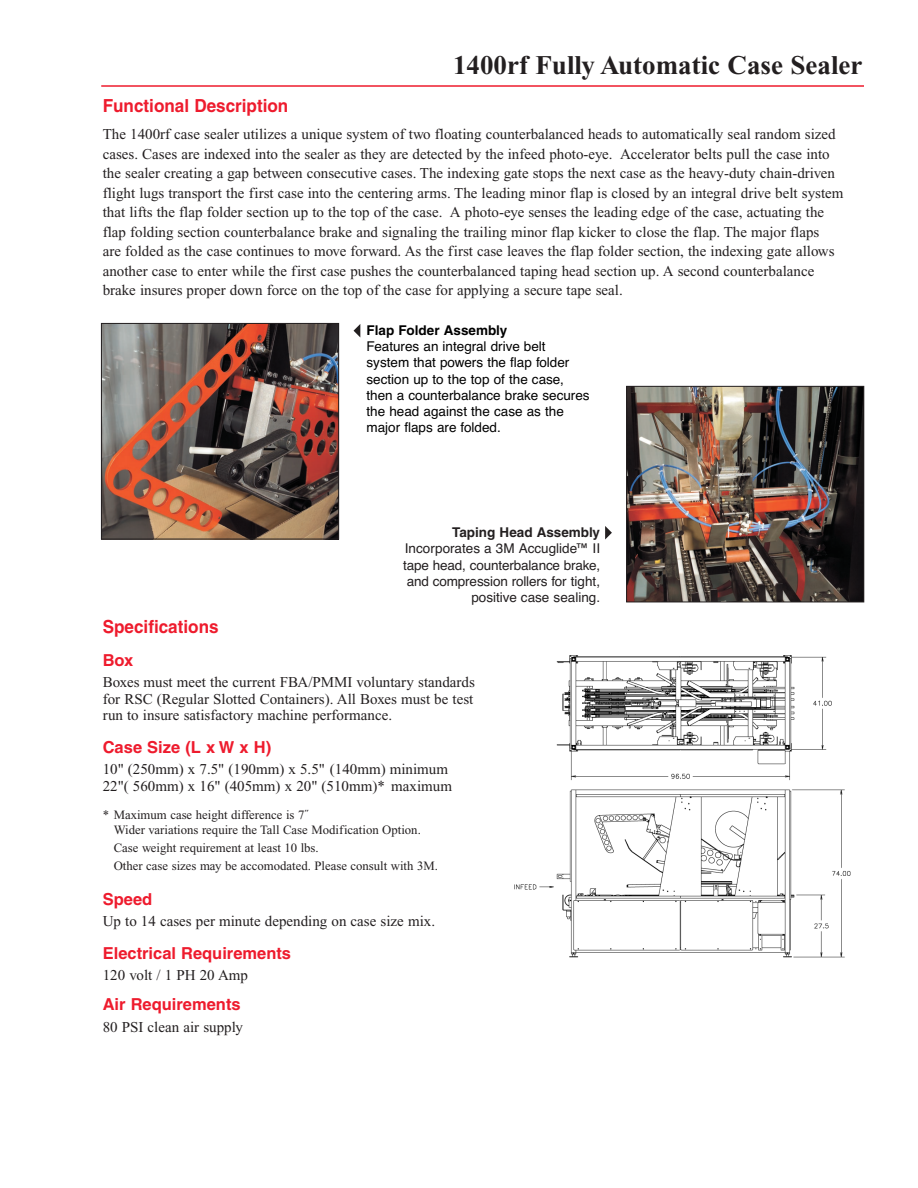
<style>
.page{position:relative;width:918px;height:1188px;background:#fff}
.page>*{position:absolute;margin:0;border:0;box-sizing:border-box;transform-origin:0 0}
.t1{font:700 27px "Times New Roman";color:#231f20}
.t2{font:700 18px "Helvetica";color:#ee1b2d;scale:.95 1}
.t3{font:700 16.5px "Helvetica";color:#ee1b2d}
.t4{font:15px/19.5px "Times New Roman";color:#231f20}
.t5{font:13.5px/16.2px "Helvetica";color:#000}
.t6{font:13.5px/16.2px "Helvetica";letter-spacing:-.01em;color:#231f20;text-align:right}
.t7{font:700 13.5px "Helvetica";color:#000}
.t8{font:700 13.5px "Helvetica";color:#231f20}
.t9{font:12.75px/15px "Times New Roman";color:#231f20}
</style>
<div class="page">
<img style="left:514px;top:655px;width:337px;height:303px">
<img style="left:628px;top:388px;width:234px;height:212px">
<div style="left:626px;top:386px;width:238px;height:216px;border:1px solid #231f20"></div>
<img style="left:103px;top:325px;width:234px;height:212px">
<div style="left:101px;top:323px;width:238px;height:216px;border:1px solid #231f20"></div>
<hr style="left:101px;top:85px;width:763px;height:2px;background:#ee1b2d">
<svg style="left:354px;top:324px;width:6px;height:13px"></svg>
<svg style="left:605px;top:526px;width:7px;height:14px"></svg>
<h1 class="t1" style="left:453px;top:55px;width:411px">1400rf Fully Automatic Case Sealer</h1>
<p class="t2" style="left:103px;top:99px;width:197px">Functional Description</p>
<p class="t4" style="left:103px;top:126px;width:742px">The 1400rf case sealer utilizes a unique system of two floating counterbalanced heads to automatically seal random sized cases. Cases are indexed into the sealer as they are detected by the infeed photo-eye. Accelerator belts pull the case into the sealer creating a gap between consecutive cases. The indexing gate stops the next case as the heavy-duty chain-driven flight lugs transport the first case into the centering arms. The leading minor flap is closed by an integral drive belt system that lifts the flap folder section up to the top of the case. A photo-eye senses the leading edge of the case, actuating the flap folding section counterbalance brake and signaling the trailing minor flap kicker to close the flap. The major flaps<br>are folded as the case continues to move forward. As the first case leaves the flap folder section, the indexing gate allows another case to enter while the first case pushes the counterbalanced taping head section up. A second counterbalance brake insures proper down force on the top of the case for applying a secure tape seal.</p>
<p class="t7" style="left:367px;top:325px;width:142px">Flap Folder Assembly</p>
<p class="t5" style="left:367px;top:340px;width:225px">Features an integral drive belt system that powers the flap folder section up to the top of the case, then a counterbalance brake secures the head against the case as the major flaps are folded.</p>
<p class="t8" style="left:452px;top:527px;width:149px">Taping Head Assembly</p>
<p class="t6" style="left:403px;top:542px;width:198px">Incorporates a 3M Accuglide™ II tape head, counterbalance brake, and compression rollers for tight, positive case sealing.</p>
<p class="t2" style="left:103px;top:621px;width:124px">Specifications</p>
<p class="t3" style="left:103px;top:655px;width:32px">Box</p>
<p class="t4" style="left:103px;top:676px;width:374px;line-height:16.5px;text-align:justify">Boxes must meet the current FBA/PMMI voluntary standards for RSC (Regular Slotted Containers). All Boxes must be test run to insure satisfactory machine performance.</p>
<p class="t3" style="left:103px;top:742px;width:170px">Case Size (L x W x H)</p>
<p class="t4" style="left:103px;top:763px;width:351px;line-height:16.5px">10" (250mm) x 7.5" (190mm) x 5.5" (140mm) minimum<br>22"( 560mm) x 16" (405mm) x 20" (510mm)* maximum</p>
<p class="t9" style="left:114px;top:809px;width:309px;text-indent:-11px">* Maximum case height difference is 7˝<br>Wider variations require the Tall Case Modification Option.</p>
<p class="t9" style="left:114px;top:840px;width:326px;line-height:18px">Case weight requirement at least 10 lbs.<br>Other case sizes may be accomodated. Please consult with 3M.</p>
<p class="t3" style="left:103px;top:893px;width:51px">Speed</p>
<p class="t4" style="left:103px;top:913px;width:334px">Up to 14 cases per minute depending on case size mix.</p>
<p class="t3" style="left:103px;top:947px;width:190px">Electrical Requirements</p>
<p class="t4" style="left:103px;top:967px;width:147px">120 volt / 1 PH 20 Amp</p>
<p class="t3" style="left:103px;top:998px;width:139px">Air Requirements</p>
<p class="t4" style="left:103px;top:1019px;width:142px">80 PSI clean air supply</p>
</div>
